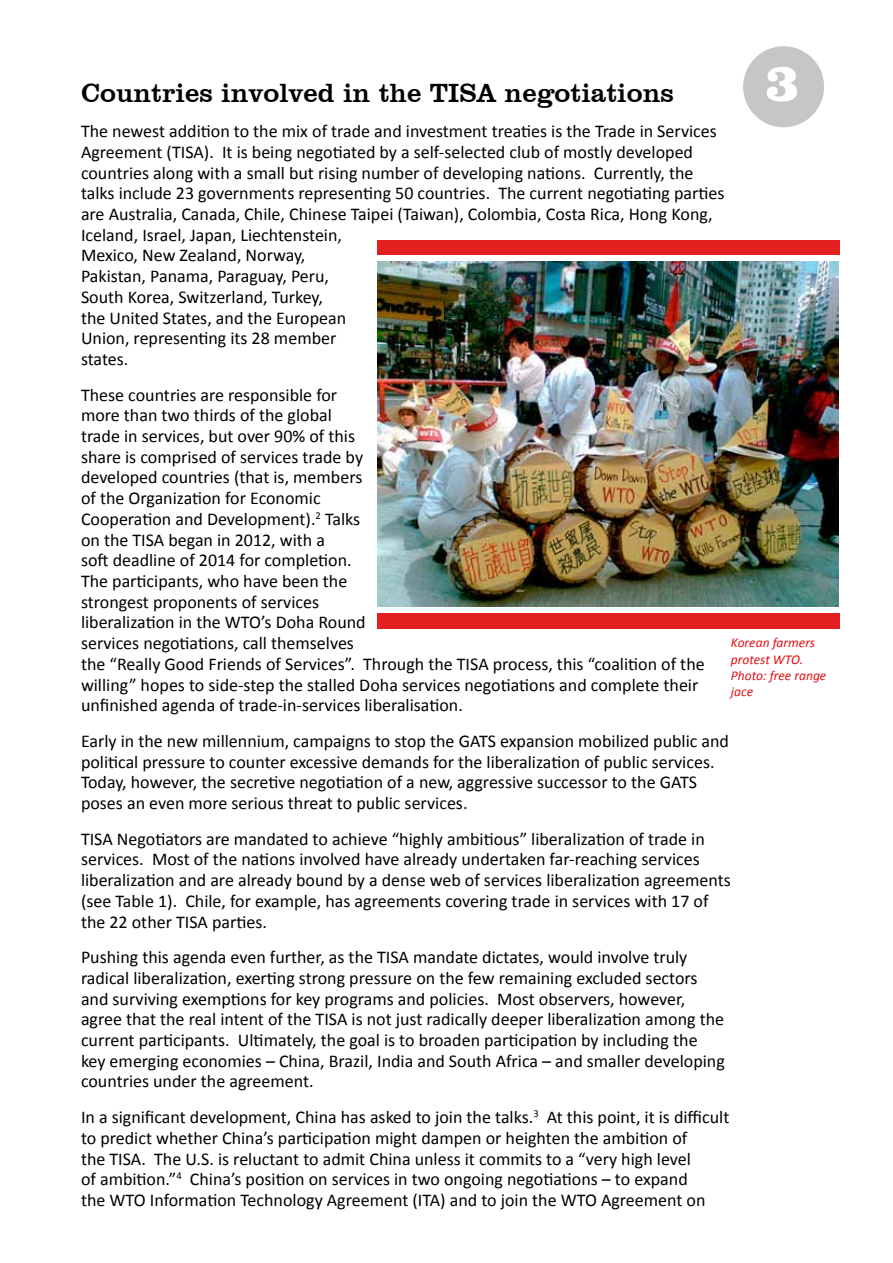
<style>
.page{position:relative;width:893px;height:1263px;background:#fff}
.page>*{position:absolute;margin:0;border:0;box-sizing:border-box;transform-origin:0 0}
.t1{font:900 54px "Clarendon BT";color:#fff}
.t2{font:27px "Clarendon BT";color:#000}
.t3{font:18px/20.7px "Calibri";color:#000}
.t4{font:italic 13.5px/16.2px "Calibri";color:#e30f13}
</style>
<div class="page">
<div style="left:743px;top:46px;width:81px;height:81px;background:#c6c6c6;border-radius:50%"></div>
<div style="left:377px;top:240px;width:462px;height:14px;background:#e41f1f"></div>
<div style="left:377px;top:613px;width:462px;height:16px;background:#e41f1f"></div>
<img style="left:377px;top:261px;width:462px;height:346px">
<h1 class="t1" style="left:765px;top:49px;width:36px">3</h1>
<h2 class="t2" style="left:81px;top:76px;width:594px">Countries involved in the TISA negotiations</h2>
<p class="t3" style="left:81px;top:120px;width:645px">The newest addition to the mix of trade and investment treaties is the Trade in Services Agreement (TISA). It is being negotiated by a self-selected club of mostly developed countries along with a small but rising number of developing nations. Currently, the talks include 23 governments representing 50 countries. The current negotiating parties are Australia, Canada, Chile, Chinese Taipei (Taiwan), Colombia, Costa Rica, Hong Kong, Iceland, Israel, Japan, Liechtenstein,<br>Mexico, New Zealand, Norway,<br>Pakistan, Panama, Paraguay, Peru,<br>South Korea, Switzerland, Turkey,<br>the United States, and the European<br>Union, representing its 28 member<br>states.</p>
<p class="t3" style="left:81px;top:383px;width:625px">These countries are responsible for<br>more than two thirds of the global<br>trade in services, but over 90% of this<br>share is comprised of services trade by<br>developed countries (that is, members<br>of the Organization for Economic<br>Cooperation and Development).<sup>2</sup> Talks<br>on the TISA began in 2012, with a<br>soft deadline of 2014 for completion.<br>The participants, who have been the<br>strongest proponents of services<br>liberalization in the WTO’s Doha Round<br>services negotiations, call themselves<br>the “Really Good Friends of Services”. Through the TISA process, this “coalition of the willing” hopes to side-step the stalled Doha services negotiations and complete their unfinished agenda of trade-in-services liberalisation.</p>
<p class="t3" style="left:81px;top:730px;width:649px">Early in the new millennium, campaigns to stop the GATS expansion mobilized public and political pressure to counter excessive demands for the liberalization of public services.<br>Today, however, the secretive negotiation of a new, aggressive successor to the GATS poses an even more serious threat to public services.</p>
<p class="t3" style="left:81px;top:827px;width:651px">TISA Negotiators are mandated to achieve “highly ambitious” liberalization of trade in services. Most of the nations involved have already undertaken far-reaching services liberalization and are already bound by a dense web of services liberalization agreements (see Table 1). Chile, for example, has agreements covering trade in services with 17 of the 22 other TISA parties.</p>
<p class="t3" style="left:81px;top:946px;width:645px">Pushing this agenda even further, as the TISA mandate dictates, would involve truly radical liberalization, exerting strong pressure on the few remaining excluded sectors and surviving exemptions for key programs and policies. Most observers, however, agree that the real intent of the TISA is not just radically deeper liberalization among the current participants. Ultimately, the goal is to broaden participation by including the key emerging economies – China, Brazil, India and South Africa – and smaller developing countries under the agreement.</p>
<p class="t3" style="left:81px;top:1106px;width:650px">In a significant development, China has asked to join the talks.<sup>3</sup> At this point, it is difficult to predict whether China’s participation might dampen or heighten the ambition of<br>the TISA. The U.S. is reluctant to admit China unless it commits to a “very high level<br>of ambition.”<sup>4</sup> China’s position on services in two ongoing negotiations – to expand<br>the WTO Information Technology Agreement (ITA) and to join the WTO Agreement on</p>
<p class="t4" style="left:731px;top:634px;width:97px">Korean farmers protest WTO.<br>Photo: free range jace</p>
</div>
